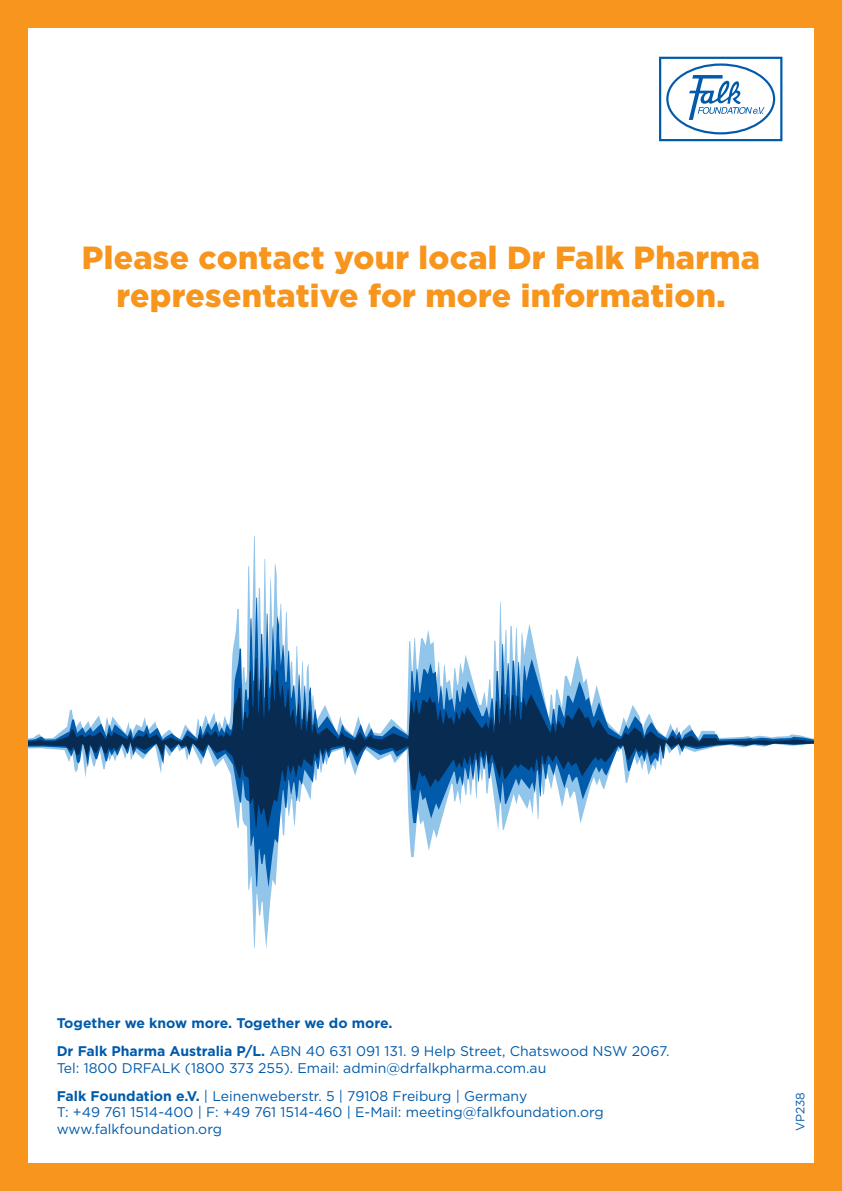
<style>
.page{position:relative;width:842px;height:1191px;background:#f7951d}
.page>*{position:absolute;margin:0;border:0;box-sizing:border-box;transform-origin:0 0}
.t1{font:900 32px/38.4px "Gotham";letter-spacing:.01em;color:#f7951d;text-align:center}
.t2{font:14px/28.2px "Gotham";color:#015aaa}
.t3{font:700 14px/28.2px "Gotham";color:#015aaa}
.t4{font:12px "Gotham";color:#015aaa}
.s1{font-weight:400}
.s2{font-weight:700}
</style>
<div class="page">
<div style="left:28px;top:28px;width:786px;height:1134px;background:#fff"></div>
<svg style="left:28px;top:536px;width:786px;height:412px"></svg>
<svg style="left:659px;top:56px;width:124px;height:86px"></svg>
<h1 class="t1" style="left:82px;top:240px;width:679px">Please contact your local Dr Falk Pharma representative for more information.</h1>
<p class="t3" style="left:57px;top:1009px;width:614px">Together we know more. Together we do more.<br>Dr Falk Pharma Australia P/L. <span class="s1">ABN 40 631 091 131. 9 Help Street, Chatswood NSW 2067.</span></p>
<p class="t2" style="left:57px;top:1054px;width:491px">Tel: 1800 DRFALK (1800 373 255). Email: admin@drfalkpharma.com.au<br><span class="s2">Falk Foundation e.V.</span> | Leinenweberstr. 5 | 79108 Freiburg | Germany</p>
<p class="t2" style="left:57px;top:1104px;width:549px;line-height:16.8px">T: +49 761 1514-400 | F: +49 761 1514-460 | E-Mail: meeting@falkfoundation.org www.falkfoundation.org</p>
<p class="t4" style="left:795px;top:1131px;width:41px;rotate:-90deg">VP238</p>
</div>
